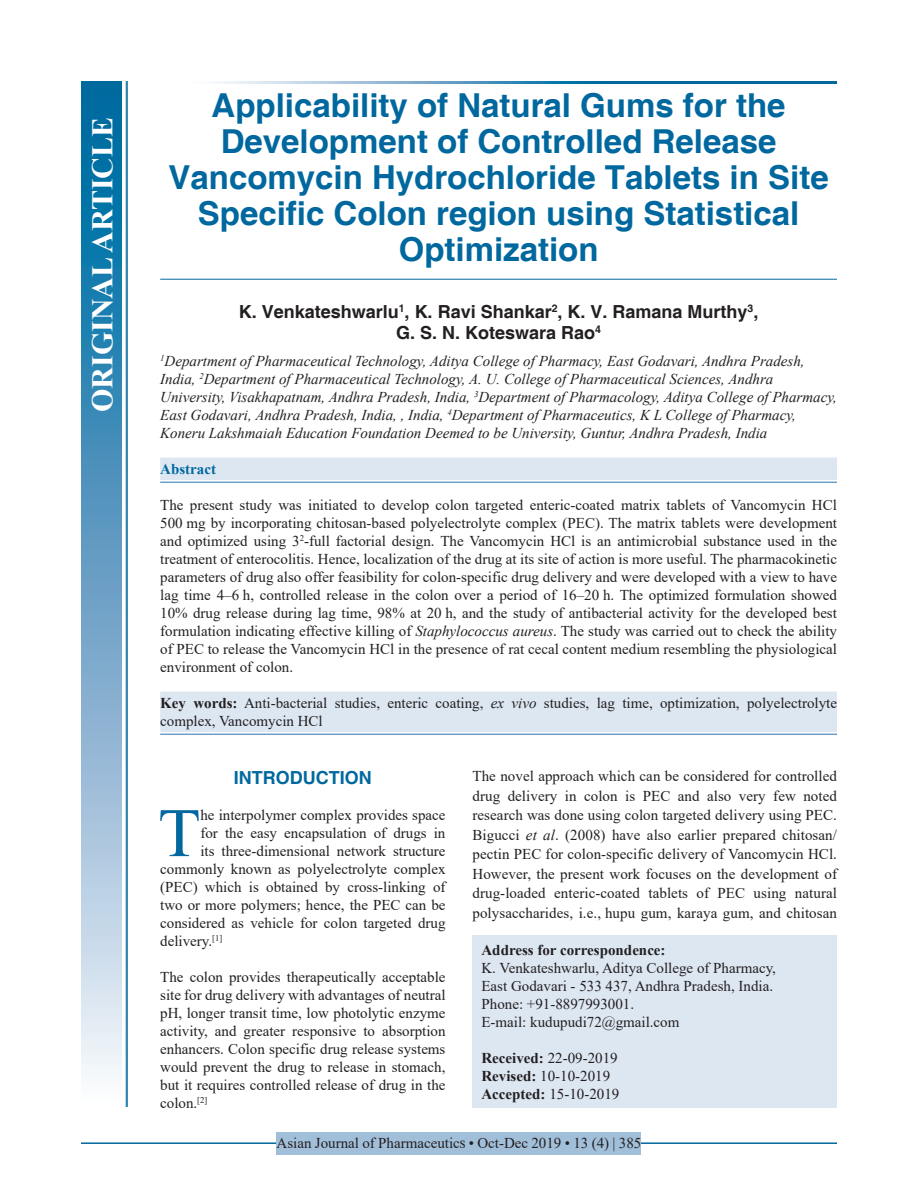
<style>
.page{position:relative;width:918px;height:1188px;background:#fff}
.page>*{position:absolute;margin:0;border:0;box-sizing:border-box;transform-origin:0 0}
.t1{font:69.3px "Times New Roman";color:#00689e}
.t2{font:700 33px/36px "Helvetica";color:#00689e;text-align:center}
.t3{font:700 30px "Times New Roman";color:#fff}
.t4{font:700 18px/21px "Helvetica";color:#231f20;text-align:center}
.t5{font:700 18px "Helvetica";color:#00689e}
.t6{font:15px/18px "Times New Roman";color:#231f20;text-align:justify}
.t7{font:italic 15px/18px "Times New Roman";color:#231f20}
.t8{font:700 15px "Times New Roman";color:#231f20}
.t9{font:700 15px "Times New Roman";color:#00689e}
.s1{font-style:italic}
.s2{font-weight:700}
</style>
<div class="page">
<hr style="left:81px;top:1142px;width:756px;height:2px;background:#00689e">
<div style="left:277px;top:1132px;width:364px;height:22px;background:#a2bfda"></div>
<hr style="left:160px;top:279px;width:677px;height:1px;background:#00689e">
<div style="left:160px;top:458px;width:677px;height:22px;background:#dde7f2"></div>
<hr style="left:160px;top:482px;width:677px;height:1px;background:#6d9fc6">
<div style="left:160px;top:692px;width:677px;height:40px;background:#dde7f2"></div>
<hr style="left:160px;top:734px;width:677px;height:1px;background:#6d9fc6">
<div style="left:472px;top:936px;width:365px;height:172px;background:#dde7f2"></div>
<svg style="left:215px;top:81px;width:622px;height:3px;background:#4d94bc"></svg>
<div style="left:81px;top:81px;width:41px;height:1026px;background:linear-gradient(to bottom,#005e9a,#f6f0f9)"></div>
<hr style="left:127px;top:81px;width:1px;height:1026px;background:#00689e">
<hr style="left:126px;top:81px;width:1px;height:1026px;background:#00689e">
<h3 class="t3" style="left:81px;top:412px;width:296px;rotate:-90deg">ORIGINAL ARTICLE</h3>
<h2 class="t2" style="left:169px;top:89px;width:662px">Applicability of Natural Gums for the Development of Controlled Release Vancomycin Hydrochloride Tablets in Site Specific Colon region using Statistical Optimization</h2>
<p class="t4" style="left:239px;top:302px;width:521px">K. Venkateshwarlu<sup>1</sup>, K. Ravi Shankar<sup>2</sup>, K. V. Ramana Murthy<sup>3</sup>,<br>G. S. N. Koteswara Rao<sup>4</sup></p>
<p class="t7" style="left:160px;top:352px;width:678px"><sup>1</sup>Department of Pharmaceutical Technology, Aditya College of Pharmacy, East Godavari, Andhra Pradesh, India, <sup>2</sup>Department of Pharmaceutical Technology, A. U. College of Pharmaceutical Sciences, Andhra University, Visakhapatnam, Andhra Pradesh, India, <sup>3</sup>Department of Pharmacology, Aditya College of Pharmacy, East Godavari, Andhra Pradesh, India, , India, <sup>4</sup>Department of Pharmaceutics, K L College of Pharmacy, Koneru Lakshmaiah Education Foundation Deemed to be University, Guntur, Andhra Pradesh, India</p>
<p class="t9" style="left:160px;top:458px;width:57px">Abstract</p>
<p class="t6" style="left:160px;top:496px;width:678px">The present study was initiated to develop colon targeted enteric-coated matrix tablets of Vancomycin HCl 500 mg by incorporating chitosan-based polyelectrolyte complex (PEC). The matrix tablets were development and optimized using 3<sup>2</sup>-full factorial design. The Vancomycin HCl is an antimicrobial substance used in the treatment of enterocolitis. Hence, localization of the drug at its site of action is more useful. The pharmacokinetic parameters of drug also offer feasibility for colon-specific drug delivery and were developed with a view to have lag time 4–6 h, controlled release in the colon over a period of 16–20 h. The optimized formulation showed 10% drug release during lag time, 98% at 20 h, and the study of antibacterial activity for the developed best formulation indicating effective killing of <span class="s1">Staphylococcus aureus</span>. The study was carried out to check the ability of PEC to release the Vancomycin HCl in the presence of rat cecal content medium resembling the physiological environment of colon.</p>
<p class="t6" style="left:160px;top:694px;width:678px"><span class="s2">Key words:</span> Anti-bacterial studies, enteric coating, <span class="s1">ex vivo</span> studies, lag time, optimization, polyelectrolyte complex, Vancomycin HCl</p>
<p class="t5" style="left:234px;top:767px;width:139px">INTRODUCTION</p>
<h1 class="t1" style="left:158px;top:784px;width:44px">T</h1>
<p class="t6" style="left:200px;top:806px;width:247px">he interpolymer complex provides space</p>
<p class="t6" style="left:200px;top:824px;width:247px">for the easy encapsulation of drugs in</p>
<p class="t6" style="left:200px;top:842px;width:247px">its three-dimensional network structure</p>
<p class="t6" style="left:160px;top:860px;width:287px">commonly known as polyelectrolyte complex</p>
<p class="t6" style="left:160px;top:878px;width:287px">(PEC) which is obtained by cross-linking of</p>
<p class="t6" style="left:160px;top:896px;width:287px">two or more polymers; hence, the PEC can be</p>
<p class="t6" style="left:160px;top:914px;width:287px">considered as vehicle for colon targeted drug</p>
<p class="t6" style="left:160px;top:932px;width:64px">delivery.<sup>[1]</sup></p>
<p class="t6" style="left:160px;top:968px;width:287px">The colon provides therapeutically acceptable site for drug delivery with advantages of neutral pH, longer transit time, low photolytic enzyme activity, and greater responsive to absorption enhancers. Colon specific drug release systems would prevent the drug to release in stomach, but it requires controlled release of drug in the colon.<sup>[2]</sup></p>
<p class="t6" style="left:472px;top:766px;width:366px;line-height:19.5px">The novel approach which can be considered for controlled drug delivery in colon is PEC and also very few noted research was done using colon targeted delivery using PEC.<br>Bigucci <span class="s1">et al</span>. (2008) have also earlier prepared chitosan/ pectin PEC for colon-specific delivery of Vancomycin HCl.<br>However, the present work focuses on the development of drug-loaded enteric-coated tablets of PEC using natural polysaccharides, i.e., hupu gum, karaya gum, and chitosan</p>
<p class="t8" style="left:482px;top:939px;width:186px">Address for correspondence:</p>
<p class="t6" style="left:482px;top:959px;width:296px;text-align:left">K. Venkateshwarlu, Aditya College of Pharmacy, East Godavari - 533 437, Andhra Pradesh, India.<br>Phone: +91-8897993001.<br>E-mail: kudupudi72@gmail.com</p>
<p class="t6" style="left:482px;top:1049px;width:139px;text-align:left"><span class="s2">Received:</span> 22-09-2019<br><span class="s2">Revised:</span> 10-10-2019<br><span class="s2">Accepted:</span> 15-10-2019</p>
<p class="t6" style="left:277px;top:1134px;width:366px">Asian Journal of Pharmaceutics • Oct-Dec 2019 • 13 (4) | 385</p>
</div>
